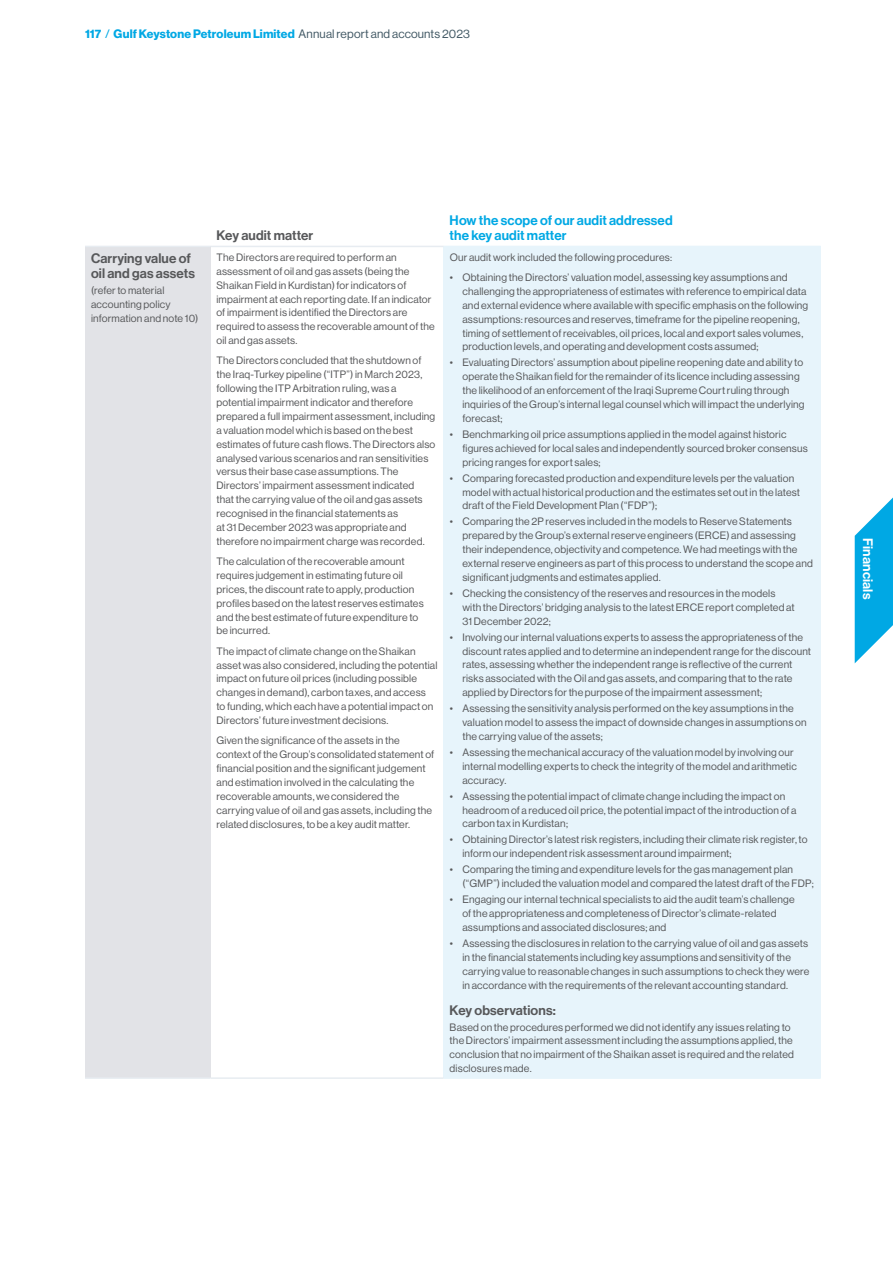
<style>
.page{position:relative;width:893px;height:1263px;background:#fff}
.page>*{position:absolute;margin:0;border:0;box-sizing:border-box;transform-origin:0 0}
.t1{font:500 13.5px/15px "Haas Grot Disp 65";letter-spacing:.01em;color:#57585a}
.t2{font:500 13.5px/15px "Haas Grot Disp 65";letter-spacing:.01em;color:#00a8e4}
.t3{font:500 13.5px "Haas Grot Disp 65";letter-spacing:.01em;color:#fff}
.t4{font:700 12px "Haas Grot Disp 75";letter-spacing:.01em;color:#00a8e4}
.t5{font:10.5px/13.8px "Haas Grot Disp 55 Roman";letter-spacing:.02em;color:#57585a}
.s1{font-family:"Haas Grot Disp 55 Roman";font-weight:400}
.s2{font-family:"Haas Grot Disp 55 Roman";font-weight:400;color:#425965}
</style>
<div class="page">
<div style="left:85px;top:246px;width:125px;height:832px;background:#e2e3e7"></div>
<div style="left:444px;top:246px;width:377px;height:832px;background:#e7f4fb"></div>
<hr style="left:85px;top:246px;width:125px;height:1px;background:#e7ecf1">
<hr style="left:210px;top:246px;width:234px;height:1px;background:#e7ecf1">
<hr style="left:85px;top:1077px;width:125px;height:2px;background:#e7ecf1">
<hr style="left:210px;top:1077px;width:234px;height:2px;background:#e7ecf1">
<hr style="left:444px;top:1077px;width:377px;height:2px;background:#e7f4fb">
<svg style="left:855px;top:497px;width:38px;height:166px"></svg>
<p class="t4" style="left:85px;top:27px;width:386px">117 <span class="s1">/</span> Gulf Keystone Petroleum Limited <span class="s2">Annual report and accounts 2023</span></p>
<p class="t1" style="left:91px;top:251px;width:105px">Carrying value of oil and gas assets</p>
<p class="t5" style="left:91px;top:284px;width:109px">(refer to material accounting policy information and note 10)</p>
<p class="t1" style="left:216px;top:228px;width:98px">Key audit matter</p>
<p class="t5" style="left:216px;top:250px;width:220px">The Directors are required to perform an assessment of oil and gas assets (being the Shaikan Field in Kurdistan) for indicators of impairment at each reporting date. If an indicator of impairment is identified the Directors are required to assess the recoverable amount of the oil and gas assets.</p>
<p class="t5" style="left:216px;top:354px;width:220px">The Directors concluded that the shutdown of the Iraq-Turkey pipeline (“ITP”) in March 2023, following the ITP Arbitration ruling, was a potential impairment indicator and therefore prepared a full impairment assessment, including a valuation model which is based on the best estimates of future cash flows. The Directors also analysed various scenarios and ran sensitivities versus their base case assumptions. The Directors’ impairment assessment indicated<br>that the carrying value of the oil and gas assets recognised in the financial statements as<br>at 31 December 2023 was appropriate and therefore no impairment charge was recorded.</p>
<p class="t5" style="left:216px;top:555px;width:209px">The calculation of the recoverable amount requires judgement in estimating future oil prices, the discount rate to apply, production profiles based on the latest reserves estimates and the best estimate of future expenditure to be incurred.</p>
<p class="t5" style="left:216px;top:644px;width:222px">The impact of climate change on the Shaikan asset was also considered, including the potential impact on future oil prices (including possible changes in demand), carbon taxes, and access to funding, which each have a potential impact on Directors’ future investment decisions.</p>
<p class="t5" style="left:216px;top:734px;width:219px">Given the significance of the assets in the context of the Group’s consolidated statement of financial position and the significant judgement and estimation involved in the calculating the recoverable amounts, we considered the carrying value of oil and gas assets, including the related disclosures, to be a key audit matter.</p>
<p class="t2" style="left:450px;top:213px;width:225px">How the scope of our audit addressed the key audit matter</p>
<p class="t5" style="left:450px;top:250px;width:224px">Our audit work included the following procedures:</p>
<p class="t5" style="left:462px;top:271px;width:347px;text-indent:-13px">• Obtaining the Directors’ valuation model, assessing key assumptions and challenging the appropriateness of estimates with reference to empirical data and external evidence where available with specific emphasis on the following assumptions: resources and reserves, timeframe for the pipeline reopening, timing of settlement of receivables, oil prices, local and export sales volumes, production levels, and operating and development costs assumed;</p>
<p class="t5" style="left:462px;top:356px;width:344px;text-indent:-13px">• Evaluating Directors’ assumption about pipeline reopening date and ability to operate the Shaikan field for the remainder of its licence including assessing the likelihood of an enforcement of the Iraqi Supreme Court ruling through inquiries of the Group’s internal legal counsel which will impact the underlying forecast;</p>
<p class="t5" style="left:462px;top:427px;width:347px;text-indent:-13px">• Benchmarking oil price assumptions applied in the model against historic figures achieved for local sales and independently sourced broker consensus pricing ranges for export sales;</p>
<p class="t5" style="left:462px;top:471px;width:339px;text-indent:-13px">• Comparing forecasted production and expenditure levels per the valuation model with actual historical production and the estimates set out in the latest draft of the Field Development Plan (“FDP”);</p>
<p class="t5" style="left:462px;top:515px;width:352px;text-indent:-13px">• Comparing the 2P reserves included in the models to Reserve Statements prepared by the Group’s external reserve engineers (ERCE) and assessing their independence, objectivity and competence. We had meetings with the external reserve engineers as part of this process to understand the scope and significant judgments and estimates applied.</p>
<p class="t5" style="left:462px;top:586px;width:334px;text-indent:-13px">• Checking the consistency of the reserves and resources in the models with the Directors’ bridging analysis to the latest ERCE report completed at<br>31 December 2022;</p>
<p class="t5" style="left:462px;top:630px;width:350px;text-indent:-13px">• Involving our internal valuations experts to assess the appropriateness of the discount rates applied and to determine an independent range for the discount rates, assessing whether the independent range is reflective of the current risks associated with the Oil and gas assets, and comparing that to the rate applied by Directors for the purpose of the impairment assessment;</p>
<p class="t5" style="left:462px;top:702px;width:346px;text-indent:-13px">• Assessing the sensitivity analysis performed on the key assumptions in the valuation model to assess the impact of downside changes in assumptions on the carrying value of the assets;</p>
<p class="t5" style="left:462px;top:745px;width:336px;text-indent:-13px">• Assessing the mechanical accuracy of the valuation model by involving our internal modelling experts to check the integrity of the model and arithmetic accuracy.</p>
<p class="t5" style="left:462px;top:789px;width:336px;text-indent:-13px">• Assessing the potential impact of climate change including the impact on headroom of a reduced oil price, the potential impact of the introduction of a carbon tax in Kurdistan;</p>
<p class="t5" style="left:462px;top:833px;width:347px;text-indent:-13px">• Obtaining Director’s latest risk registers, including their climate risk register, to inform our independent risk assessment around impairment;</p>
<p class="t5" style="left:462px;top:863px;width:353px;text-indent:-13px">• Comparing the timing and expenditure levels for the gas management plan (“GMP”) included the valuation model and compared the latest draft of the FDP;</p>
<p class="t5" style="left:462px;top:893px;width:334px;text-indent:-13px">• Engaging our internal technical specialists to aid the audit team’s challenge of the appropriateness and completeness of Director’s climate-related assumptions and associated disclosures; and</p>
<p class="t5" style="left:462px;top:936px;width:348px;text-indent:-13px">• Assessing the disclosures in relation to the carrying value of oil and gas assets in the financial statements including key assumptions and sensitivity of the carrying value to reasonable changes in such assumptions to check they were in accordance with the requirements of the relevant accounting standard.</p>
<p class="t1" style="left:450px;top:1002px;width:108px">Key observations:</p>
<p class="t5" style="left:450px;top:1020px;width:346px">Based on the procedures performed we did not identify any issues relating to the Directors’ impairment assessment including the assumptions applied, the conclusion that no impairment of the Shaikan asset is required and the related disclosures made.</p>
<p class="t3" style="left:876px;top:538px;width:62px;rotate:90deg">Financials</p>
</div>
